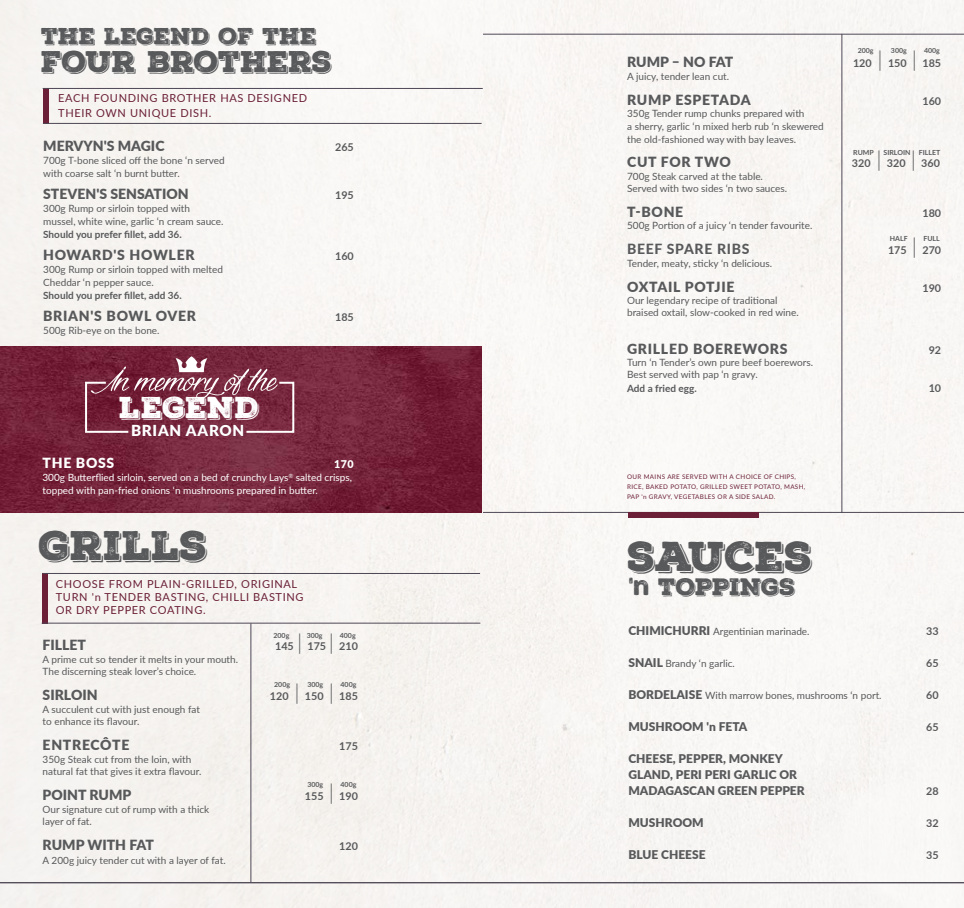
<style>
.page{position:relative;width:964px;height:908px;background:#fff}
.page>*{position:absolute;margin:0;border:0;box-sizing:border-box;transform-origin:0 0}
.t1{font:70.7px "Dragonis Coming";color:#fff}
.t2{font:40.5px "Nexa Rust Slab Black Shadow 01";letter-spacing:-.01em;color:#58595b}
.t3{font:40px "Nexa Rust Slab Black Shadow 01";color:#58595b}
.t4{font:29.3px "Nexa Rust Slab Black Shadow 01";letter-spacing:.01em;color:#fff}
.t5{font:29px "Nexa Rust Slab Black Shadow 01";letter-spacing:-.01em;color:#58595b}
.t6{font:23px "Nexa Rust Slab Black Shadow 01";letter-spacing:-.02em;color:#58595b}
.t7{font:22.2px "Nexa Rust Slab Black Shadow 01";color:#58595b}
.t8{font:900 15.2px "Lato";letter-spacing:.05em;color:#fff}
.t9{font:900 14px "Lato";letter-spacing:.05em;color:#58595b}
.t10{font:900 14px "Lato";color:#58595b}
.t11{font:800 14px "Lato";letter-spacing:.05em;color:#58595b}
.t12{font:900 14px "Lato";letter-spacing:.03em;color:#58595b}
.t13{font:900 14px "Lato";letter-spacing:-.005em;color:#58595b}
.t14{font:900 14px "Lato";letter-spacing:.05em;color:#fff}
.t15{font:900 12px/16px "Lato";color:#58595b}
.t16{font:11px/13px "Lato";letter-spacing:.06em;color:#6b2038}
.t17{font:700 10.7px "Lato";color:#58595b}
.t18{font:900 10.7px "Lato";color:#fff}
.t19{font:10px/12.5px "Lato";color:#58595b}
.t20{font:10px/13.2px "Lato";color:#fff}
.t21{font:700 10px "Lato";color:#58595b}
.t22{font:700 7px "Lato";color:#58595b}
.t23{font:6.3px/10px "Lato";letter-spacing:.05em;color:#6b2038}
.s1{font-weight:300;font-size:22px}
.s2{font-family:"COCOGOOSELETTERPRESS"}
.s3{font-weight:900;font-size:12px}
</style>
<div class="page">
<div style="left:0;top:0;width:964px;height:907px;background:#f7f5f3"></div>
<img style="left:0;top:346px;width:481px;height:166px">
<hr style="left:841px;top:34px;width:1px;height:478px;background:#4e4755">
<div style="left:42px;top:573px;width:5px;height:50px;background:#6b2038"></div>
<hr style="left:43px;top:573px;width:437px;height:1px;background:#4e4755">
<hr style="left:42px;top:622px;width:438px;height:1px;background:#4e4755">
<hr style="left:483px;top:34px;width:481px;height:1px;background:#4e4755">
<div style="left:43px;top:88px;width:5px;height:36px;background:#6b2038"></div>
<hr style="left:43px;top:88px;width:440px;height:1px;background:#4e4755">
<hr style="left:43px;top:123px;width:439px;height:1px;background:#4e4755">
<hr style="left:251px;top:623px;width:1px;height:259px;background:#4e4755">
<hr style="left:0;top:882px;width:964px;height:1px;background:#4e4755">
<svg style="left:176px;top:356px;width:31px;height:16px"></svg>
<svg style="left:84px;top:380px;width:211px;height:56px"></svg>
<hr style="left:483px;top:512px;width:481px;height:1px;background:#4e4755">
<div style="left:628px;top:512px;width:131px;height:5px;background:#6b2038"></div>
<h3 class="t7" style="left:41px;top:21px;width:277px">THE LEGEND OF THE</h3>
<h3 class="t5" style="left:41px;top:42px;width:292px">FOUR BROTHERS</h3>
<p class="t16" style="left:58px;top:90px;width:250px;line-height:15px">EACH FOUNDING BROTHER HAS DESIGNED<br>THEIR OWN UNIQUE DISH.</p>
<h3 class="t10" style="left:43px;top:135px;width:123px">MERVYN'S MAGIC</h3>
<p class="t17" style="left:335px;top:139px;width:20px">265</p>
<p class="t19" style="left:43px;top:153px;width:183px;line-height:13px">700g T-bone sliced off the bone ‘n served with coarse salt ‘n burnt butter.</p>
<h3 class="t10" style="left:43px;top:183px;width:147px">STEVEN'S SENSATION</h3>
<p class="t17" style="left:335px;top:187px;width:20px">195</p>
<p class="t19" style="left:43px;top:201px;width:182px;line-height:13px">300g Rump or sirloin topped with mussel, white wine, garlic ‘n cream sauce.</p>
<p class="t21" style="left:43px;top:227px;width:140px">Should you prefer fillet, add 36.</p>
<h3 class="t9" style="left:43px;top:244px;width:153px">HOWARD'S HOWLER</h3>
<p class="t17" style="left:335px;top:248px;width:20px">160</p>
<p class="t19" style="left:43px;top:262px;width:181px;line-height:13px">300g Rump or sirloin topped with melted<br>Cheddar ‘n pepper sauce.</p>
<p class="t21" style="left:43px;top:288px;width:140px">Should you prefer fillet, add 36.</p>
<h3 class="t9" style="left:43px;top:305px;width:154px">BRIAN'S BOWL OVER</h3>
<p class="t17" style="left:335px;top:309px;width:20px">185</p>
<p class="t19" style="left:43px;top:323px;width:118px">500g Rib-eye on the bone.</p>
<h1 class="t1" style="left:94px;top:325px;width:183px">In memory of the</h1>
<h3 class="t4" style="left:119px;top:387px;width:142px">LEGEND</h3>
<h3 class="t8" style="left:131px;top:418px;width:115px">BRIAN AARON</h3>
<h3 class="t14" style="left:43px;top:452px;width:73px">THE BOSS</h3>
<p class="t18" style="left:334px;top:456px;width:21px">170</p>
<p class="t20" style="left:43px;top:470px;width:311px">300g Butterflied sirloin, served on a bed of crunchy Lays<sup>®</sup> salted crisps, topped with pan-fried onions ‘n mushrooms prepared in butter.</p>
<h3 class="t3" style="left:39px;top:518px;width:170px">GRILLS</h3>
<p class="t16" style="left:56px;top:577px;width:249px">CHOOSE FROM PLAIN-GRILLED, ORIGINAL<br>TURN 'n TENDER BASTING, CHILLI BASTING<br>OR DRY PEPPER COATING.</p>
<p class="t22" style="left:273px;top:629px;width:17px">200g</p>
<p class="t22" style="left:307px;top:629px;width:17px">300g</p>
<p class="t22" style="left:340px;top:629px;width:17px">400g</p>
<h3 class="t12" style="left:43px;top:634px;width:45px">FILLET</h3>
<p class="t17" style="left:275px;top:638px;width:84px">145 <span class="s1">|</span> 175 <span class="s1">|</span> 210</p>
<p class="t19" style="left:43px;top:652px;width:197px">A prime cut so tender it melts in your mouth.<br>The discerning steak lover’s choice.</p>
<h3 class="t10" style="left:43px;top:684px;width:57px">SIRLOIN</h3>
<p class="t17" style="left:270px;top:688px;width:90px">120 <span class="s1">|</span> 150 <span class="s1">|</span> 185</p>
<p class="t19" style="left:43px;top:702px;width:159px">A succulent cut with just enough fat to enhance its flavour.</p>
<h3 class="t9" style="left:43px;top:734px;width:88px">ENTRECÔTE</h3>
<p class="t17" style="left:339px;top:738px;width:20px">175</p>
<p class="t19" style="left:43px;top:752px;width:160px">350g Steak cut from the loin, with natural fat that gives it extra flavour.</p>
<h3 class="t10" style="left:43px;top:784px;width:90px">POINT RUMP</h3>
<p class="t17" style="left:305px;top:788px;width:55px">155 <span class="s1">|</span> 190</p>
<p class="t19" style="left:43px;top:802px;width:168px">Our signature cut of rump with a thick layer of fat.</p>
<h3 class="t10" style="left:43px;top:834px;width:113px">RUMP WITH FAT</h3>
<p class="t17" style="left:339px;top:838px;width:20px">120</p>
<p class="t19" style="left:43px;top:852px;width:185px">A 200g juicy tender cut with a layer of fat.</p>
<p class="t22" style="left:274px;top:679px;width:17px">200g</p>
<p class="t22" style="left:307px;top:679px;width:17px">300g</p>
<p class="t22" style="left:340px;top:679px;width:17px">400g</p>
<p class="t22" style="left:307px;top:778px;width:17px">300g</p>
<p class="t22" style="left:340px;top:778px;width:17px">400g</p>
<p class="t22" style="left:858px;top:45px;width:17px">200g</p>
<p class="t22" style="left:891px;top:45px;width:17px">300g</p>
<p class="t22" style="left:924px;top:45px;width:17px">400g</p>
<h3 class="t13" style="left:627px;top:52px;width:108px">RUMP – NO FAT</h3>
<p class="t17" style="left:853px;top:55px;width:90px">120 <span class="s1">|</span> 150 <span class="s1">|</span> 185</p>
<p class="t19" style="left:627px;top:69px;width:104px">A juicy, tender lean cut.</p>
<h3 class="t9" style="left:627px;top:89px;width:125px">RUMP ESPETADA</h3>
<p class="t17" style="left:922px;top:93px;width:20px">160</p>
<p class="t19" style="left:627px;top:106px;width:198px;line-height:12.8px">350g Tender rump chunks prepared with<br>a sherry, garlic ‘n mixed herb rub ‘n skewered the old-fashioned way with bay leaves.</p>
<h3 class="t9" style="left:627px;top:152px;width:105px">CUT FOR TWO</h3>
<p class="t17" style="left:852px;top:155px;width:90px">320 <span class="s1">|</span> 320 <span class="s1">|</span> 360</p>
<p class="t19" style="left:627px;top:169px;width:162px">700g Steak carved at the table.<br>Served with two sides ‘n two sauces.</p>
<h3 class="t12" style="left:627px;top:201px;width:58px">T-BONE</h3>
<p class="t17" style="left:922px;top:205px;width:20px">180</p>
<p class="t19" style="left:627px;top:219px;width:187px">500g Portion of a juicy ‘n tender favourite.</p>
<h3 class="t11" style="left:627px;top:239px;width:124px">BEEF SPARE RIBS</h3>
<p class="t17" style="left:888px;top:242px;width:55px">175 <span class="s1">|</span> 270</p>
<p class="t19" style="left:627px;top:256px;width:146px">Tender, meaty, sticky ‘n delicious.</p>
<h3 class="t9" style="left:627px;top:276px;width:109px">OXTAIL POTJIE</h3>
<p class="t17" style="left:922px;top:279px;width:20px">190</p>
<p class="t19" style="left:627px;top:293px;width:173px">Our legendary recipe of traditional braised oxtail, slow-cooked in red wine.</p>
<h3 class="t9" style="left:627px;top:338px;width:162px">GRILLED BOEREWORS</h3>
<p class="t17" style="left:928px;top:341px;width:14px">92</p>
<p class="t19" style="left:627px;top:355px;width:188px">Turn ‘n Tender’s own pure beef boerewors.<br>Best served with pap ‘n gravy.</p>
<p class="t21" style="left:627px;top:381px;width:71px">Add a fried egg.</p>
<p class="t17" style="left:928px;top:380px;width:14px">10</p>
<p class="t22" style="left:853px;top:147px;width:22px">RUMP</p>
<p class="t22" style="left:883px;top:147px;width:58px">SIRLOIN FILLET</p>
<p class="t22" style="left:890px;top:233px;width:19px">HALF</p>
<p class="t22" style="left:923px;top:233px;width:18px">FULL</p>
<p class="t23" style="left:627px;top:471px;width:180px">OUR MAINS ARE SERVED WITH A CHOICE OF CHIPS,<br>RICE, BAKED POTATO, GRILLED SWEET POTATO, MASH,<br>PAP 'n GRAVY, VEGETABLES OR A SIDE SALAD.</p>
<h2 class="t2" style="left:628px;top:529px;width:186px">SAUCES</h2>
<h3 class="t6" style="left:628px;top:571px;width:169px"><span class="s2">'n</span> TOPPINGS</h3>
<p class="t19" style="left:628px;top:624px;width:183px"><span class="s3">CHIMICHURRI</span> Argentinian marinade.</p>
<p class="t17" style="left:926px;top:623px;width:14px">33</p>
<p class="t19" style="left:628px;top:656px;width:108px"><span class="s3">SNAIL</span> Brandy ‘n garlic.</p>
<p class="t17" style="left:926px;top:655px;width:14px">65</p>
<p class="t19" style="left:628px;top:688px;width:255px"><span class="s3">BORDELAISE</span> With marrow bones, mushrooms ‘n port.</p>
<p class="t17" style="left:926px;top:687px;width:14px">60</p>
<p class="t15" style="left:628px;top:718px;width:120px">MUSHROOM 'n FETA</p>
<p class="t17" style="left:926px;top:719px;width:14px">65</p>
<p class="t15" style="left:628px;top:750px;width:178px">CHEESE, PEPPER, MONKEY<br>GLAND, PERI PERI GARLIC OR<br>MADAGASCAN GREEN PEPPER</p>
<p class="t17" style="left:926px;top:783px;width:14px">28</p>
<p class="t15" style="left:628px;top:814px;width:77px">MUSHROOM</p>
<p class="t17" style="left:926px;top:815px;width:14px">32</p>
<p class="t15" style="left:628px;top:846px;width:79px">BLUE CHEESE</p>
<p class="t17" style="left:926px;top:847px;width:14px">35</p>
</div>
